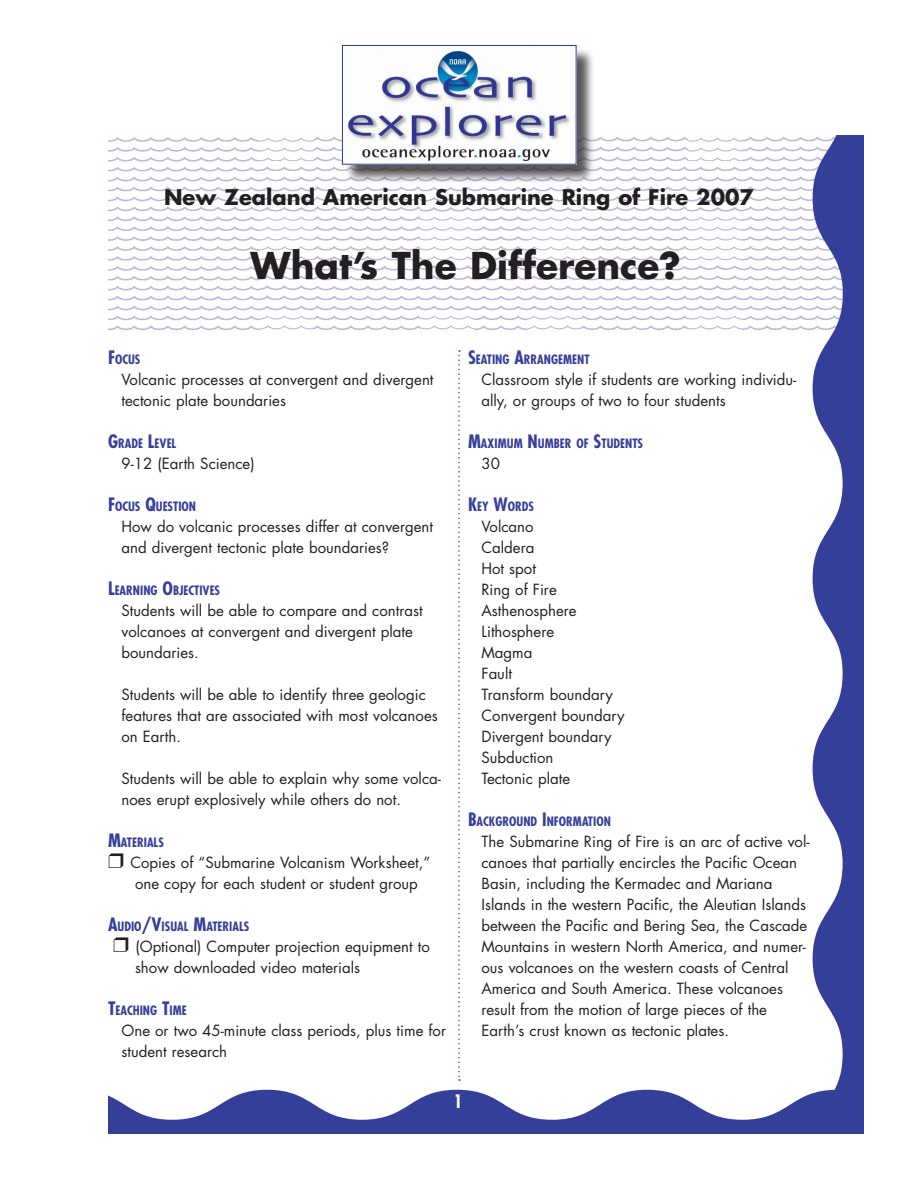
<style>
.page{position:relative;width:918px;height:1188px;background:#fff}
.page>*{position:absolute;margin:0;border:0;box-sizing:border-box;transform-origin:0 0}
.body_text_lists{font:700 36px "Futura";color:#231f20}
.body_text_lists-2{font:700 21px "Futura";color:#231f20}
.body_text_lists-3{font:15px/21px "Futura";color:#231f20}
.Materials{font:15px/21px "Futura";color:#231f20;text-align:center}
.Sub_head{font:700 condensed 12.6px "Futura";color:#363f9a}
.s1{font-size:18px}
</style>
<div class="page">
<svg style="left:261px;top:256px;width:52px;height:4px"></svg>
<svg style="left:261px;top:246px;width:52px;height:4px"></svg>
<svg style="left:261px;top:217px;width:52px;height:23px"></svg>
<svg style="left:421px;top:256px;width:53px;height:4px"></svg>
<svg style="left:421px;top:246px;width:53px;height:4px"></svg>
<svg style="left:421px;top:217px;width:53px;height:23px"></svg>
<svg style="left:528px;top:256px;width:53px;height:4px"></svg>
<svg style="left:528px;top:246px;width:53px;height:4px"></svg>
<svg style="left:528px;top:217px;width:53px;height:23px"></svg>
<svg style="left:689px;top:256px;width:52px;height:4px"></svg>
<svg style="left:689px;top:246px;width:52px;height:4px"></svg>
<svg style="left:689px;top:217px;width:52px;height:23px"></svg>
<svg style="left:261px;top:137px;width:52px;height:24px"></svg>
<svg style="left:689px;top:137px;width:52px;height:24px"></svg>
<svg style="left:261px;top:318px;width:52px;height:14px"></svg>
<svg style="left:421px;top:318px;width:53px;height:14px"></svg>
<svg style="left:528px;top:318px;width:53px;height:14px"></svg>
<svg style="left:689px;top:318px;width:52px;height:14px"></svg>
<svg style="left:813px;top:369px;width:51px;height:721px;fill:#343f9a"></svg>
<img style="left:108px;top:137px;width:153px;height:196px">
<img style="left:313px;top:135px;width:108px;height:198px">
<img style="left:474px;top:186px;width:54px;height:145px">
<img style="left:581px;top:136px;width:108px;height:197px">
<img style="left:741px;top:135px;width:123px;height:234px">
<img style="left:260px;top:161px;width:55px;height:52px">
<img style="left:420px;top:183px;width:55px;height:30px">
<img style="left:527px;top:183px;width:55px;height:30px">
<img style="left:688px;top:161px;width:54px;height:52px">
<img style="left:260px;top:265px;width:55px;height:53px">
<img style="left:420px;top:265px;width:55px;height:53px">
<img style="left:527px;top:265px;width:55px;height:53px">
<img style="left:688px;top:265px;width:54px;height:53px">
<div style="left:344px;top:47px;width:253px;height:136px;background:#231f20;opacity:.75"></div>
<img style="left:344px;top:47px;width:231px;height:116px">
<div style="left:342px;top:45px;width:235px;height:120px;border:1px solid #253f8e"></div>
<svg style="left:458px;top:350px;width:2px;height:731px"></svg>
<svg style="left:108px;top:1090px;width:756px;height:44px"></svg>
<p class="body_text_lists-2" style="left:164px;top:183px;width:591px">New Zealand American Submarine Ring of Fire 2007</p>
<p class="body_text_lists" style="left:251px;top:240px;width:432px">What’s The Difference?</p>
<p class="Sub_head" style="left:108px;top:352px;width:34px"><span class="s1">F</span>OCUS</p>
<p class="body_text_lists-3" style="left:122px;top:369px;width:314px">Volcanic processes at convergent and divergent tectonic plate boundaries</p>
<p class="Sub_head" style="left:108px;top:436px;width:69px"><span class="s1">G</span>RADE <span class="s1">L</span>EVEL</p>
<p class="body_text_lists-3" style="left:122px;top:453px;width:135px">9-12 (Earth Science)</p>
<p class="Sub_head" style="left:108px;top:499px;width:90px"><span class="s1">F</span>OCUS <span class="s1">Q</span>UESTION</p>
<p class="body_text_lists-3" style="left:122px;top:516px;width:313px">How do volcanic processes differ at convergent and divergent tectonic plate boundaries?</p>
<p class="Sub_head" style="left:108px;top:583px;width:114px"><span class="s1">L</span>EARNING <span class="s1">O</span>BJECTIVES</p>
<p class="body_text_lists-3" style="left:122px;top:600px;width:303px">Students will be able to compare and contrast volcanoes at convergent and divergent plate boundaries.</p>
<p class="body_text_lists-3" style="left:122px;top:684px;width:318px">Students will be able to identify three geologic features that are associated with most volcanoes on Earth.</p>
<p class="body_text_lists-3" style="left:122px;top:768px;width:321px">Students will be able to explain why some volca&shy;noes erupt explosively while others do not.</p>
<p class="Sub_head" style="left:108px;top:835px;width:57px"><span class="s1">M</span>ATERIALS</p>
<p class="Materials" style="left:130px;top:852px;width:301px">Copies of “Submarine Volcanism Worksheet,” one copy for each student or student group</p>
<p class="Sub_head" style="left:108px;top:919px;width:143px"><span class="s1">A</span>UDIO<span class="s1">/V</span>ISUAL <span class="s1">M</span>ATERIALS</p>
<p class="Materials" style="left:135px;top:936px;width:296px;text-align:left">(Optional) Computer projection equipment to show downloaded video materials</p>
<p class="Sub_head" style="left:108px;top:1003px;width:80px"><span class="s1">T</span>EACHING <span class="s1">T</span>IME</p>
<p class="body_text_lists-3" style="left:122px;top:1020px;width:326px">One or two 45-minute class periods, plus time for student research</p>
<p class="Sub_head" style="left:468px;top:352px;width:123px"><span class="s1">S</span>EATING <span class="s1">A</span>RRANGEMENT</p>
<p class="body_text_lists-3" style="left:482px;top:369px;width:316px">Classroom style if students are working individu&shy;ally, or groups of two to four students</p>
<p class="Sub_head" style="left:468px;top:436px;width:177px"><span class="s1">M</span>AXIMUM <span class="s1">N</span>UMBER OF <span class="s1">S</span>TUDENTS</p>
<p class="body_text_lists-3" style="left:482px;top:453px;width:20px">30</p>
<p class="Sub_head" style="left:468px;top:499px;width:68px"><span class="s1">K</span>EY <span class="s1">W</span>ORDS</p>
<p class="body_text_lists-3" style="left:482px;top:516px;width:54px">Volcano</p>
<p class="body_text_lists-3" style="left:482px;top:537px;width:54px">Caldera</p>
<p class="body_text_lists-3" style="left:482px;top:558px;width:56px">Hot spot</p>
<p class="body_text_lists-3" style="left:482px;top:579px;width:77px">Ring of Fire</p>
<p class="body_text_lists-3" style="left:482px;top:600px;width:97px">Asthenosphere</p>
<p class="body_text_lists-3" style="left:482px;top:621px;width:74px">Lithosphere</p>
<p class="body_text_lists-3" style="left:482px;top:642px;width:52px">Magma</p>
<p class="body_text_lists-3" style="left:482px;top:663px;width:32px">Fault</p>
<p class="body_text_lists-3" style="left:482px;top:684px;width:133px">Transform boundary</p>
<p class="body_text_lists-3" style="left:482px;top:705px;width:145px">Convergent boundary</p>
<p class="body_text_lists-3" style="left:482px;top:726px;width:132px">Divergent boundary</p>
<p class="body_text_lists-3" style="left:482px;top:747px;width:74px">Subduction</p>
<p class="body_text_lists-3" style="left:482px;top:768px;width:90px">Tectonic plate</p>
<p class="Sub_head" style="left:468px;top:814px;width:144px"><span class="s1">B</span>ACKGROUND <span class="s1">I</span>NFORMATION</p>
<p class="body_text_lists-3" style="left:482px;top:831px;width:330px">The Submarine Ring of Fire is an arc of active vol&shy;canoes that partially encircles the Pacific Ocean Basin, including the Kermadec and Mariana Islands in the western Pacific, the Aleutian Islands between the Pacific and Bering Sea, the Cascade Mountains in western North America, and numer&shy;ous volcanoes on the western coasts of Central America and South America. These volcanoes result from the motion of large pieces of the Earth’s crust known as tectonic plates.</p>
</div>
